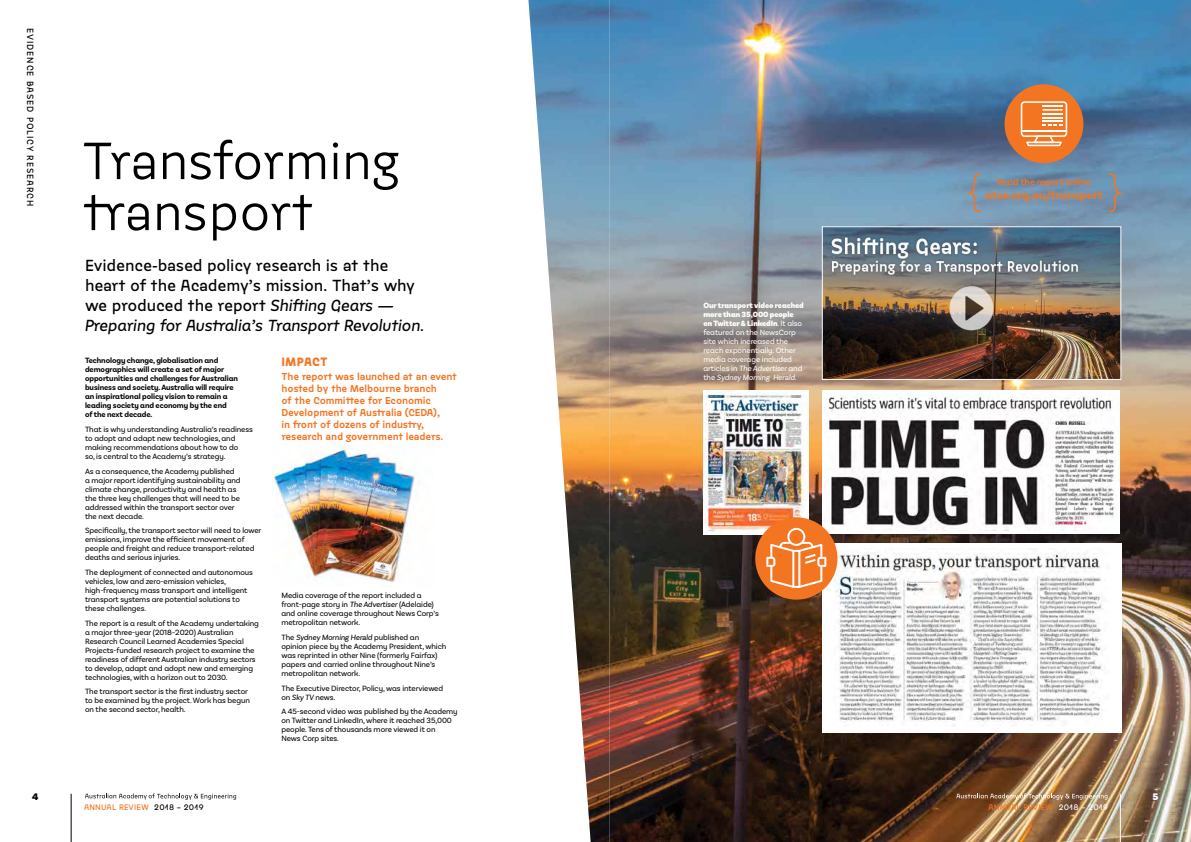
<style>
.page{position:relative;width:1191px;height:842px;background:#fff}
.page>*{position:absolute;margin:0;border:0;box-sizing:border-box;transform-origin:0 0}
.t1{font:52px/51px "Jaroslav";letter-spacing:-.02em;color:#000}
.t2{font:500 16px/20px "Jaroslav";letter-spacing:-.01em;color:#000}
.t3{font:700 12.1px "Basic Sans Alt";letter-spacing:-.01em;color:#f47521}
.t4{font:700 12px "Jaroslav";letter-spacing:.02em;color:#f47521}
.t5{font:600 10px/12px "Jaroslav";letter-spacing:-.01em;color:#f47521}
.t6{font:900 10px "Basic Sans";color:#000}
.t7{font:900 10px "Basic Sans";color:#fff}
.t8{font:600 9.7px "Basic Sans Alt";letter-spacing:-.01em;color:#f47521}
.t9{font:500 9px "Jaroslav";letter-spacing:.1em;color:#000}
.t10{font:8px/9px "Basic Sans Alt";letter-spacing:-.01em;color:#000}
.t11{font:700 8px/9px "Basic Sans Alt";letter-spacing:-.01em;color:#000}
.t12{font:8px/9px "Basic Sans Alt";letter-spacing:-.01em;color:#fff}
.t13{font:500 8px "Jaroslav";letter-spacing:.025em;color:#f47521}
.s1{font-style:italic}
.s2{color:#000}
.s3{font-weight:900}
.s4{color:#fff}
</style>
<div class="page">
<img style="left:609px;top:0;width:582px;height:842px">
<img style="left:273px;top:442px;width:144px;height:141px">
<img style="left:528px;top:0;width:81px;height:842px">
<svg style="left:85px;top:793px;width:151px;height:7px"></svg>
<hr style="left:71px;top:794px;width:1px;height:48px;background:#000">
<img style="left:703px;top:391px;width:105px;height:143px">
<div style="left:822px;top:543px;width:299px;height:190px;background:#fff"></div>
<img style="left:833px;top:548px;width:272px;height:179px">
<div style="left:822px;top:390px;width:297px;height:144px;background:#fff"></div>
<img style="left:828px;top:394px;width:288px;height:136px">
<img style="left:824px;top:228px;width:295px;height:150px">
<div style="left:822px;top:226px;width:299px;height:154px;border:1px solid #fff"></div>
<svg style="left:956px;top:793px;width:151px;height:7px"></svg>
<hr style="left:1120px;top:794px;width:1px;height:48px;background:#fff">
<div style="left:755px;top:517px;width:82px;height:83px;background:#f47521;border-radius:50%"></div>
<svg style="left:766px;top:528px;width:60px;height:60px"></svg>
<svg style="left:968px;top:172px;width:12px;height:41px"></svg>
<svg style="left:1108px;top:172px;width:13px;height:41px"></svg>
<div style="left:1004px;top:84px;width:79px;height:79px;background:#f47521;border-radius:50%"></div>
<svg style="left:1020px;top:101px;width:47px;height:45px"></svg>
<p class="t9" style="left:36px;top:28px;width:179px;rotate:90deg">EVIDENCE BASED POLICY RESEARCH</p>
<p class="t6" style="left:32px;top:791px;width:8px">4</p>
<h1 class="t1" style="left:82px;top:135px;width:320px">Transforming transport</h1>
<h2 class="t2" style="left:85px;top:255px;width:341px">Evidence-based policy research is at the heart of the Academy’s mission. That’s why we produced the report <span class="s1">Shifting Gears — Preparing for Australia’s Transport Revolution.</span></h2>
<p class="t11" style="left:85px;top:356px;width:154px">Technology change, globalisation and demographics will create a set of major opportunities and challenges for Australian business and society. Australia will require an inspirational policy vision to remain a leading society and economy by the end<br>of the next decade.</p>
<p class="t10" style="left:85px;top:425px;width:169px">That is why understanding Australia’s readiness to adopt and adapt new technologies, and making recommendations about how to do<br>so, is central to the Academy’s strategy.</p>
<p class="t10" style="left:85px;top:466px;width:157px">As a consequence, the Academy published a major report identifying sustainability and climate change, productivity and health as the three key challenges that will need to be addressed within the transport sector over the next decade.</p>
<p class="t10" style="left:85px;top:526px;width:178px">Specifically, the transport sector will need to lower emissions, improve the efficient movement of people and freight and reduce transport-related deaths and serious injuries.</p>
<p class="t10" style="left:85px;top:568px;width:169px">The deployment of connected and autonomous vehicles, low and zero-emission vehicles, high-frequency mass transport and intelligent transport systems are potential solutions to these challenges.</p>
<p class="t10" style="left:85px;top:618px;width:175px">The report is a result of the Academy undertaking a major three-year (2018–2020) Australian Research Council Learned Academies Special Projects-funded research project to examine the readiness of different Australian industry sectors to develop, adapt and adopt new and emerging technologies, with a horizon out to 2030.</p>
<p class="t10" style="left:85px;top:687px;width:166px">The transport sector is the first industry sector to be examined by the project. Work has begun on the second sector, health.</p>
<h3 class="t4" style="left:281px;top:354px;width:48px">IMPACT</h3>
<p class="t5" style="left:281px;top:370px;width:177px">The report was launched at an event hosted by the Melbourne branch<br>of the Committee for Economic<br>Development of Australia (CEDA),<br>in front of dozens of industry, research and government leaders.</p>
<p class="t10" style="left:281px;top:591px;width:159px">Media coverage of the report included a front-page story in <span class="s1">The Advertiser</span> (Adelaide) and online coverage throughout News Corp’s metropolitan network.</p>
<p class="t10" style="left:281px;top:633px;width:166px">The <span class="s1">Sydney Morning Herald</span> published an opinion piece by the Academy President, which was reprinted in other Nine (formerly Fairfax) papers and carried online throughout Nine’s metropolitan network.</p>
<p class="t10" style="left:281px;top:683px;width:163px">The Executive Director, Policy, was interviewed on <span class="s1">Sky TV</span> news.</p>
<p class="t10" style="left:281px;top:707px;width:178px">A 45-second video was published by the Academy on Twitter and LinkedIn, where it reached 35,000 people. Tens of thousands more viewed it on<br>News Corp sites.</p>
<p class="t13" style="left:84px;top:802px;width:121px">ANNUAL REVIEW <span class="s2">2018 – 2019</span></p>
<p class="t12" style="left:703px;top:300px;width:102px"><span class="s3">Our transport video reached more than 35,000 people on Twitter &amp; LinkedIn</span>. It also featured on the NewsCorp site which increased the reach exponentially. Other media coverage included articles in <span class="s1">The Advertiser</span> and the <span class="s1">Sydney Morning Herald</span>.</p>
<p class="t8" style="left:996px;top:176px;width:96px">Read the report online</p>
<h3 class="t3" style="left:985px;top:188px;width:120px">atse.org.au/transport</h3>
<p class="t13" style="left:988px;top:802px;width:121px">ANNUAL REVIEW <span class="s4">2018 – 2019</span></p>
<p class="t7" style="left:1152px;top:791px;width:7px">5</p>
</div>
